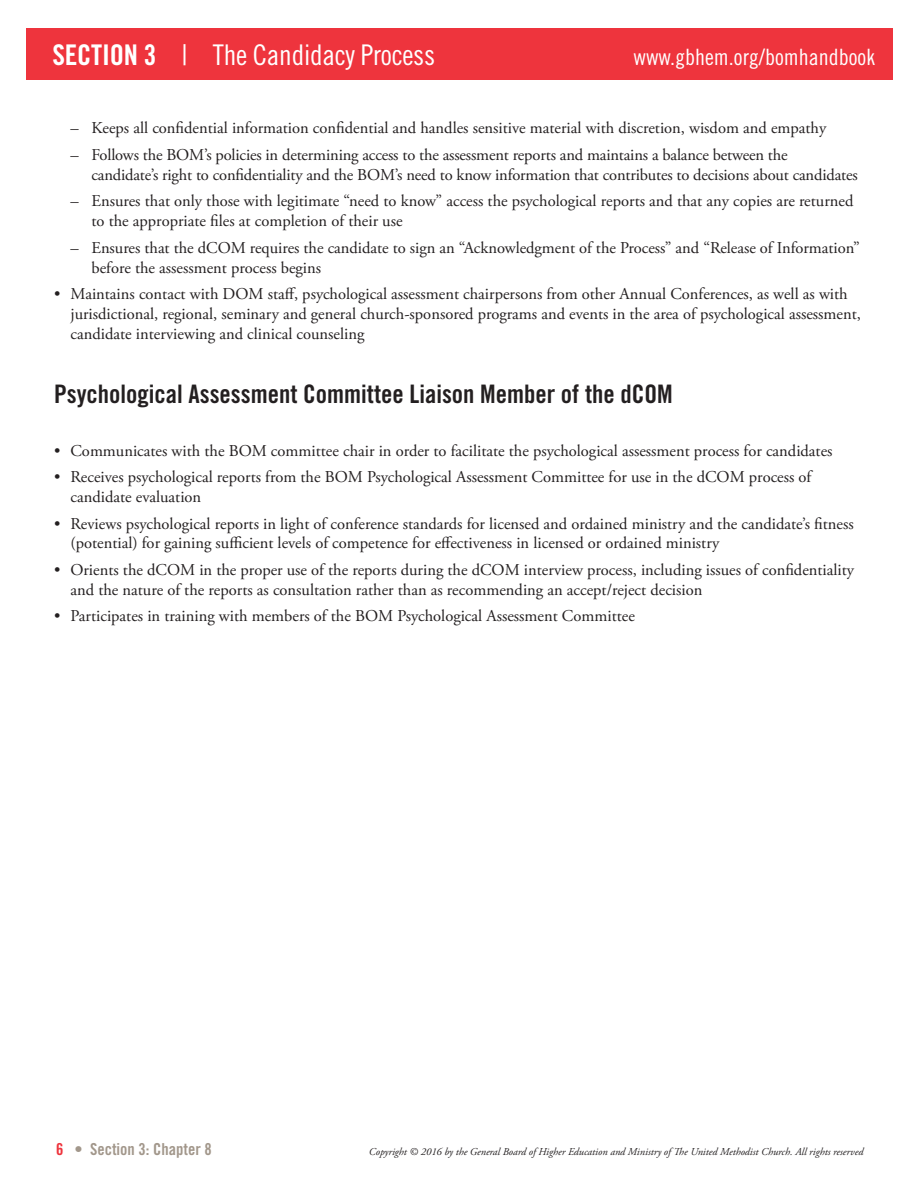
<style>
.page{position:relative;width:918px;height:1188px;background:#fff}
.page>*{position:absolute;margin:0;border:0;box-sizing:border-box;transform-origin:0 0}
.t1{font:28.5px "Trade Gothic Cond Eighteen";letter-spacing:-.01em;color:#fff}
.t2{font:25.5px "Trade Gothic Bold Cond Twenty";color:#231f20}
.t3{font:22.5px "Trade Gothic Cond Eighteen";color:#fff}
.t4{font:16.5px/19.8px "Adobe Garamond Pro";color:#231f20}
.t5{font:16.5px "Trade Gothic Bold Cond Twenty";color:#a2978b}
.t6{font:italic 10.5px "Adobe Garamond Pro";color:#231f20}
.s1{font-family:"Trade Gothic Bold Cond Twenty"}
.s2{color:#ee343d}
</style>
<div class="page">
<div style="left:26px;top:28px;width:866px;height:52px;background:#ee343d"></div>
<h1 class="t1" style="left:53px;top:38px;width:384px"><span class="s1">SECTION 3</span> | The Candidacy Process</h1>
<h3 class="t3" style="left:634px;top:43px;width:243px">www.gbhem.org/bomhandbook</h3>
<p class="t4" style="left:70px;top:119px;width:757px">– Keeps all confidential information confidential and handles sensitive material with discretion, wisdom and empathy</p>
<p class="t4" style="left:92px;top:145px;width:768px;text-indent:-21px">– Follows the BOM’s policies in determining access to the assessment reports and maintains a balance between the candidate’s right to confidentiality and the BOM’s need to know information that contributes to decisions about candidates</p>
<p class="t4" style="left:92px;top:192px;width:763px;text-indent:-21px">– Ensures that only those with legitimate “need to know” access the psychological reports and that any copies are returned to the appropriate files at completion of their use</p>
<p class="t4" style="left:92px;top:238px;width:770px;text-indent:-21px">– Ensures that the dCOM requires the candidate to sign an “Acknowledgment of the Process” and “Release of Information” before the assessment process begins</p>
<p class="t4" style="left:70px;top:285px;width:792px;text-indent:-16px">• Maintains contact with DOM staff, psychological assessment chairpersons from other Annual Conferences, as well as with jurisdictional, regional, seminary and general church-sponsored programs and events in the area of psychological assessment, candidate interviewing and clinical counseling</p>
<p class="t2" style="left:54px;top:378px;width:620px">Psychological Assessment Committee Liaison Member of the dCOM</p>
<p class="t4" style="left:54px;top:441px;width:780px">• Communicates with the BOM committee chair in order to facilitate the psychological assessment process for candidates</p>
<p class="t4" style="left:70px;top:468px;width:742px;text-indent:-16px">• Receives psychological reports from the BOM Psychological Assessment Committee for use in the dCOM process of candidate evaluation</p>
<p class="t4" style="left:70px;top:514px;width:785px;text-indent:-16px">• Reviews psychological reports in light of conference standards for licensed and ordained ministry and the candidate’s fitness (potential) for gaining sufficient levels of competence for effectiveness in licensed or ordained ministry</p>
<p class="t4" style="left:70px;top:560px;width:785px;text-indent:-16px">• Orients the dCOM in the proper use of the reports during the dCOM interview process, including issues of confidentiality and the nature of the reports as consultation rather than as recommending an accept/reject decision</p>
<p class="t4" style="left:54px;top:607px;width:582px">• Participates in training with members of the BOM Psychological Assessment Committee</p>
<p class="t5" style="left:56px;top:1139px;width:157px"><span class="s2">6</span> • Section 3: Chapter 8</p>
<p class="t6" style="left:369px;top:1145px;width:496px">Copyright © 2016 by the General Board of Higher Education and Ministry of The United Methodist Church. All rights reserved</p>
</div>
